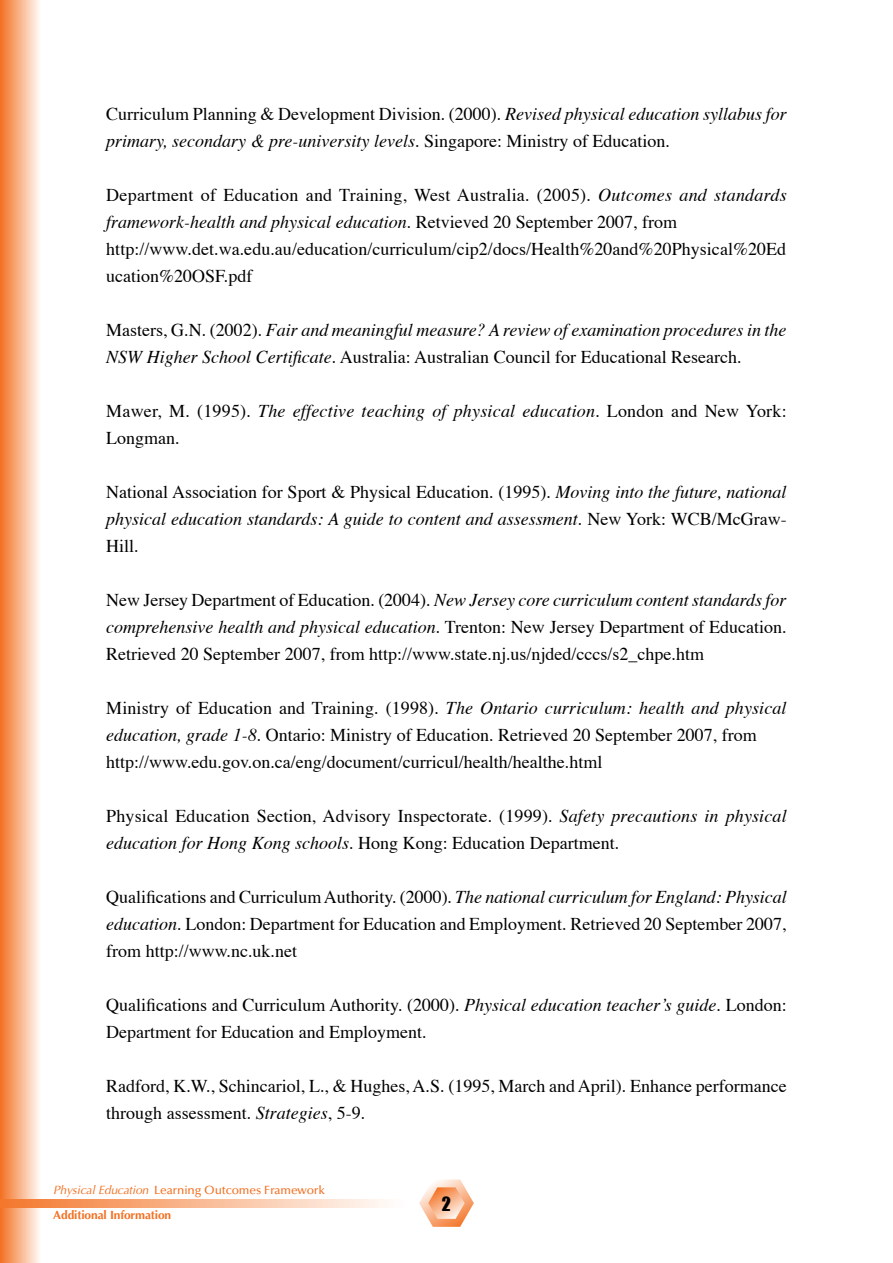
<style>
.page{position:relative;width:893px;height:1263px;background:#fff}
.page>*{position:absolute;margin:0;border:0;box-sizing:border-box;transform-origin:0 0}
.t1{font:18px/27px "Times";color:#000}
.t2{font:italic 18px/27px "Times";color:#000}
.t3{font:500 12px/24.8px "Optima";letter-spacing:-.01em;color:#f37021}
.s1{font-style:italic}
.s2{font-style:normal}
.s3{font-weight:400;font-style:italic}
.s4{font-weight:700}
</style>
<div class="page">
<div style="left:0;top:0;width:41px;height:1263px;background:linear-gradient(to right,#f37122,#fffcfa)"></div>
<svg style="left:0;top:1199px;width:386px;height:8px;background:#f8b78f"></svg>
<svg style="left:419px;top:1179px;width:55px;height:48px"></svg>
<p class="t1" style="left:106px;top:101px;width:682px">Curriculum Planning &amp; Development Division. (2000). <span class="s1">Revised physical education syllabus for primary, secondary &amp; pre-university levels.</span> Singapore: Ministry of Education.</p>
<p class="t1" style="left:106px;top:182px;width:682px">Department of Education and Training, West Australia. (2005). <span class="s1">Outcomes and standards framework-health and physical education.</span> Retvieved 20 September 2007, from http://www.det.wa.edu.au/education/curriculum/cip2/docs/Health%20and%20Physical%20Ed ucation%20OSF.pdf</p>
<p class="t2" style="left:106px;top:317px;width:682px"><span class="s2">Masters, G.N. (2002).</span> Fair and meaningful measure? A review of examination procedures in the<br>NSW Higher School Certificate. <span class="s2">Australia: Australian Council for Educational Research.</span></p>
<p class="t1" style="left:106px;top:398px;width:682px">Mawer, M. (1995). <span class="s1">The effective teaching of physical education.</span> London and New York:<br>Longman.</p>
<p class="t2" style="left:106px;top:479px;width:682px;text-align:justify"><span class="s2">National Association for Sport &amp; Physical Education. (1995).</span> Moving into the future, national physical education standards: A guide to content and assessment<span class="s2">. New York: WCB/McGraw-Hill.</span></p>
<p class="t1" style="left:106px;top:587px;width:682px;text-align:justify">New Jersey Department of Education. (2004). <span class="s1">New Jersey core curriculum content standards for comprehensive health and physical education.</span> Trenton: New Jersey Department of Education.<br>Retrieved 20 September 2007, from http://www.state.nj.us/njded/cccs/s2_chpe.htm</p>
<p class="t1" style="left:106px;top:695px;width:682px">Ministry of Education and Training. (1998). <span class="s1">The Ontario curriculum: health and physical education, grade 1-8.</span> Ontario: Ministry of Education. Retrieved 20 September 2007, from http://www.edu.gov.on.ca/eng/document/curricul/health/healthe.html</p>
<p class="t1" style="left:106px;top:803px;width:682px">Physical Education Section, Advisory Inspectorate. (1999). <span class="s1">Safety precautions in physical education for Hong Kong schools</span>. Hong Kong: Education Department.</p>
<p class="t1" style="left:106px;top:884px;width:682px;text-align:justify">Qualifications and Curriculum Authority. (2000). <span class="s1">The national curriculum for England: Physical education.</span> London: Department for Education and Employment. Retrieved 20 September 2007, from http://www.nc.uk.net</p>
<p class="t1" style="left:106px;top:992px;width:682px">Qualifications and Curriculum Authority. (2000). <span class="s1">Physical education teacher’s guide.</span> London:<br>Department for Education and Employment.</p>
<p class="t1" style="left:106px;top:1073px;width:682px">Radford, K.W., Schincariol, L., &amp; Hughes, A.S. (1995, March and April). Enhance performance through assessment. <span class="s1">Strategies</span>, 5-9.</p>
<p class="t3" style="left:53px;top:1178px;width:273px"><span class="s3">Physical Education</span> Learning Outcomes Framework<br><span class="s4">Additional Information</span></p>
</div>
